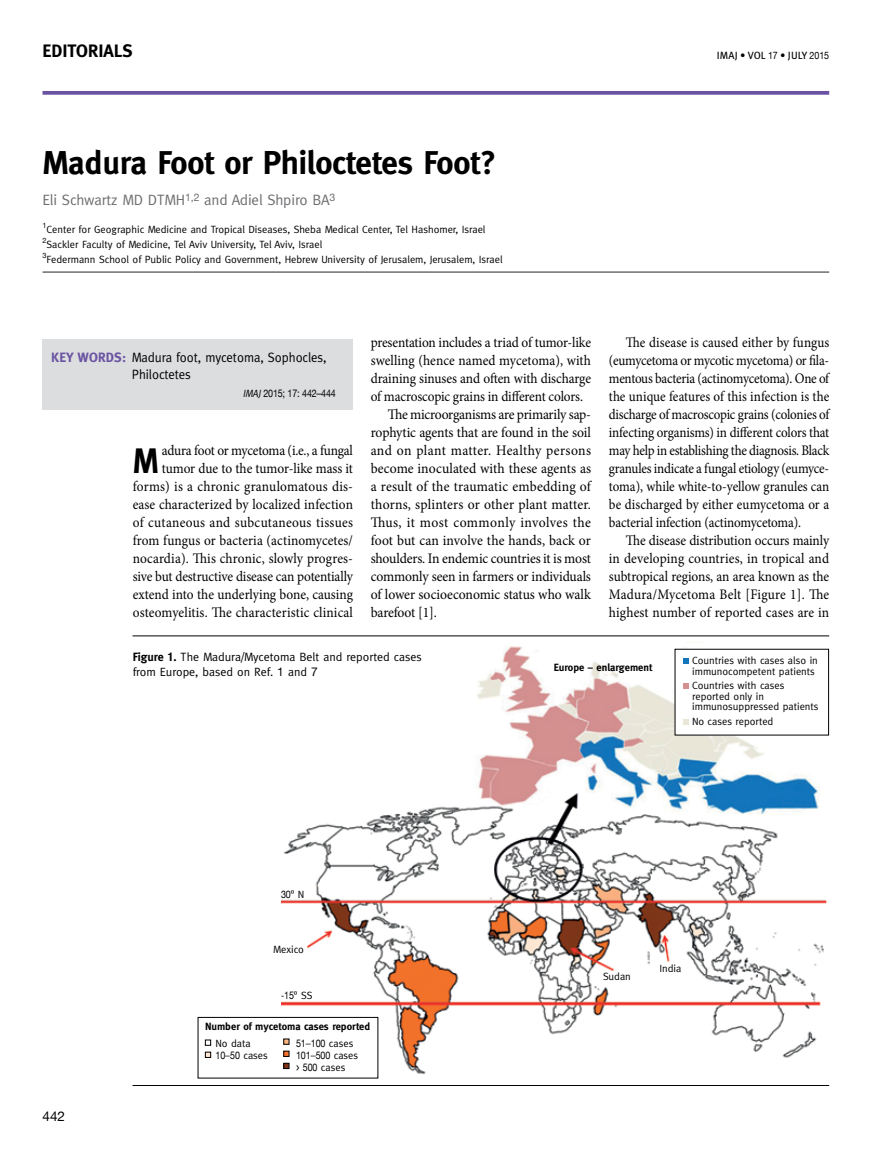
<style>
.page{position:relative;width:893px;height:1149px;background:#fff}
.page>*{position:absolute;margin:0;border:0;box-sizing:border-box;transform-origin:0 0}
.t1{font:700 35.4px "Meta";color:#000;scale:.92 1}
.t2{font:700 33px "Meta";letter-spacing:-.01em;color:#000}
.t3{font:700 18px "Meta";color:#000}
.t4{font:15px "Meta";letter-spacing:-.01em;color:#6d6e71}
.t5{font:14.55px/18px "Minion Pro";color:#000;text-align:right;scale:.92 1}
.t6{font:14.55px/18px "Minion Pro";color:#000;text-align:justify;scale:.9 1}
.t7{font:14.55px "Minion Pro";color:#000;scale:.94 1}
.t8{font:14.55px "Minion Pro";letter-spacing:-.02em;color:#000;scale:.94 1}
.t9{font:14.55px "Minion Pro";letter-spacing:.02em;color:#000;scale:.94 1}
.t10{font:14.55px "Minion Pro";letter-spacing:.025em;color:#000;scale:.94 1}
.t11{font:13.5px/17.2px "Meta";letter-spacing:-.005em;color:#000;scale:.95 1}
.t12{font:13.5px "Helvetica Neue";color:#000}
.t13{font:12px/15.3px "Meta";color:#000}
.t14{font:10.5px/10.5px "Meta";color:#000}
.t15{font:700 10.5px "Meta";color:#000}
.t16{font:10.5px "Helvetica Neue";letter-spacing:-.02em;color:#000;scale:.85 1}
.t17{font:10.5px "Meta Pro";letter-spacing:.01em;color:#000}
.s1{font-family:"Helvetica Neue";font-size:10.2px}
.s2{font-weight:700;color:#6a53a3}
.s3{font-family:"Meta";font-style:italic}
.s4{font-weight:700}
.s5{font-family:"Helvetica Neue";font-weight:700;font-stretch:condensed}
.s6{font-family:"Helvetica Neue"}
.s7{font-family:"Minion Pro"}
.s8{font-family:"Meta"}
</style>
<div class="page">
<svg style="left:43px;top:91px;width:786px;height:4px;background:#745ea9"></svg>
<hr style="left:133px;top:635px;width:696px;height:1px;background:#000">
<hr style="left:133px;top:1084px;width:696px;height:1px;background:#000">
<div style="left:43px;top:338px;width:310px;height:71px;background:#dcddde"></div>
<hr style="left:43px;top:271px;width:786px;height:2px;background:#6d6e71">
<img style="left:281px;top:641px;width:549px;height:436px">
<div style="left:675px;top:649px;width:154px;height:85px;background:#fff"></div>
<svg style="left:683px;top:658px;width:6px;height:6px"></svg>
<svg style="left:683px;top:683px;width:6px;height:5px"></svg>
<svg style="left:683px;top:719px;width:6px;height:5px"></svg>
<div style="left:198px;top:1017px;width:180px;height:60px;background:#fff"></div>
<div style="left:198px;top:1016px;width:180px;height:61px;border:1px solid #000"></div>
<svg style="left:205px;top:1039px;width:6px;height:6px"></svg>
<svg style="left:205px;top:1051px;width:6px;height:6px"></svg>
<svg style="left:284px;top:1038px;width:5px;height:6px"></svg>
<svg style="left:284px;top:1050px;width:5px;height:6px"></svg>
<svg style="left:284px;top:1062px;width:5px;height:6px"></svg>
<p class="t3" style="left:43px;top:41px;width:92px">EDITORIALS</p>
<p class="t17" style="left:717px;top:49px;width:114px">IMAJ • VOL <span class="s1">17</span> • july <span class="s1">2015</span></p>
<h2 class="t2" style="left:43px;top:144px;width:455px">Madura Foot or Philoctetes Foot?</h2>
<p class="t4" style="left:43px;top:191px;width:294px">Eli Schwartz MD DTMH<sup>1,2</sup> and Adiel Shpiro BA<sup>3</sup></p>
<p class="t14" style="left:43px;top:221px;width:462px;line-height:15px"><sup>1</sup>Center for Geographic Medicine and Tropical Diseases, Sheba Medical Center, Tel Hashomer, Israel<br><sup>2</sup>Sackler Faculty of Medicine, Tel Aviv University, Tel Aviv, Israel<br><sup>3</sup>Federmann School of Public Policy and Government, Hebrew University of Jerusalem, Jerusalem, Israel</p>
<p class="t11" style="left:132px;top:348px;width:207px;text-indent:-81px"><span class="s2">Key words:</span> Madura foot, mycetoma, Sophocles,<br>Philoctetes</p>
<p class="t16" style="left:243px;top:385px;width:111px"><span class="s3">IMAJ</span>2015; 17: 442–444</p>
<p class="t5" style="left:133px;top:441px;width:241px">adura foot or mycetoma (i.e., a fungal tumor due to the tumor-like mass it forms) is a chronic granulomatous dis&shy;ease characterized by localized infection of cutaneous and subcutaneous tissues from fungus or bacteria (actinomycetes/ nocardia). This chronic, slowly progres&shy;sive but destructive disease can potentially extend into the underlying bone, causing osteomyelitis. The characteristic clinical</p>
<h1 class="t1" style="left:133px;top:440px;width:27px">M</h1>
<p class="t5" style="left:371px;top:333px;width:241px">presentation includes a triad of tumor-like</p>
<p class="t5" style="left:371px;top:351px;width:241px">swelling (hence named mycetoma), with</p>
<p class="t5" style="left:371px;top:369px;width:241px">draining sinuses and often with discharge</p>
<p class="t5" style="left:371px;top:387px;width:232px">of macroscopic grains in different colors.</p>
<p class="t8" style="left:388px;top:404px;width:218px">The microorganisms are primarily sap-</p>
<p class="t7" style="left:371px;top:422px;width:236px">rophytic agents that are found in the soil</p>
<p class="t9" style="left:371px;top:440px;width:236px">and on plant matter. Healthy persons</p>
<p class="t7" style="left:371px;top:458px;width:236px">become inoculated with these agents as</p>
<p class="t7" style="left:371px;top:476px;width:236px">a result of the traumatic embedding of</p>
<p class="t7" style="left:371px;top:494px;width:236px">thorns, splinters or other plant matter.</p>
<p class="t10" style="left:371px;top:512px;width:236px">Thus, it most commonly involves the</p>
<p class="t7" style="left:371px;top:530px;width:236px">foot but can involve the hands, back or</p>
<p class="t7" style="left:371px;top:548px;width:236px">shoulders. In endemic countries it is most</p>
<p class="t7" style="left:371px;top:566px;width:236px">commonly seen in farmers or individuals</p>
<p class="t7" style="left:371px;top:584px;width:236px">of lower socioeconomic status who walk</p>
<p class="t8" style="left:371px;top:602px;width:72px">barefoot [1].</p>
<p class="t6" style="left:609px;top:333px;width:246px;text-indent:17px">The disease is caused either by fungus (eumycetoma or mycotic mycetoma) or fila&shy;mentous bacteria (actinomycetoma). One of the unique features of this infection is the discharge of macroscopic grains (colonies of infecting organisms) in different colors that may help in establishing the diagnosis. Black granules indicate a fungal etiology (eumyce&shy;toma), while white-to-yellow granules can be discharged by either eumycetoma or a bacterial infection (actinomycetoma).</p>
<p class="t5" style="left:609px;top:531px;width:241px;text-align:justify;text-indent:17px">The disease distribution occurs mainly in developing countries, in tropical and subtropical regions, an area known as the Madura/Mycetoma Belt [Figure 1]. The highest number of reported cases are in</p>
<p class="t13" style="left:133px;top:648px;width:290px"><span class="s4">Figure</span> <span class="s5">1</span><span class="s4">.</span> The Madura/Mycetoma Belt and reported cases from Europe, based on Ref. <span class="s6">1</span> and <span class="s6">7</span></p>
<p class="t12" style="left:43px;top:1106px;width:24px">442</p>
<p class="t16" style="left:281px;top:886px;width:29px">30<span class="s7">⁰</span> <span class="s8">N</span></p>
<p class="t14" style="left:273px;top:943px;width:32px">Mexico</p>
<p class="t14" style="left:281px;top:989px;width:33px">-<span class="s6">15</span><span class="s7">⁰</span> SS</p>
<p class="t15" style="left:205px;top:1019px;width:167px">Number of mycetoma cases reported</p>
<p class="t14" style="left:215px;top:1036px;width:54px;line-height:12px">No data<br><span class="s6">10</span>–<span class="s6">50</span> cases</p>
<p class="t14" style="left:296px;top:1037px;width:59px"><span class="s6">51</span>–<span class="s6">100</span> cases</p>
<p class="t16" style="left:296px;top:1047px;width:75px">101<span class="s8">–</span>500 <span class="s8">cases</span></p>
<p class="t14" style="left:296px;top:1061px;width:51px">&gt; <span class="s6">500</span> cases</p>
<p class="t15" style="left:554px;top:660px;width:100px">Europe – enlargement</p>
<p class="t14" style="left:692px;top:655px;width:127px">Countries with cases also in immunocompetent patients</p>
<p class="t14" style="left:692px;top:680px;width:128px">Countries with cases reported only in immunosuppressed patients</p>
<p class="t14" style="left:692px;top:716px;width:83px">No cases reported</p>
<p class="t14" style="left:603px;top:970px;width:29px">Sudan</p>
<p class="t14" style="left:659px;top:962px;width:23px">India</p>
</div>
